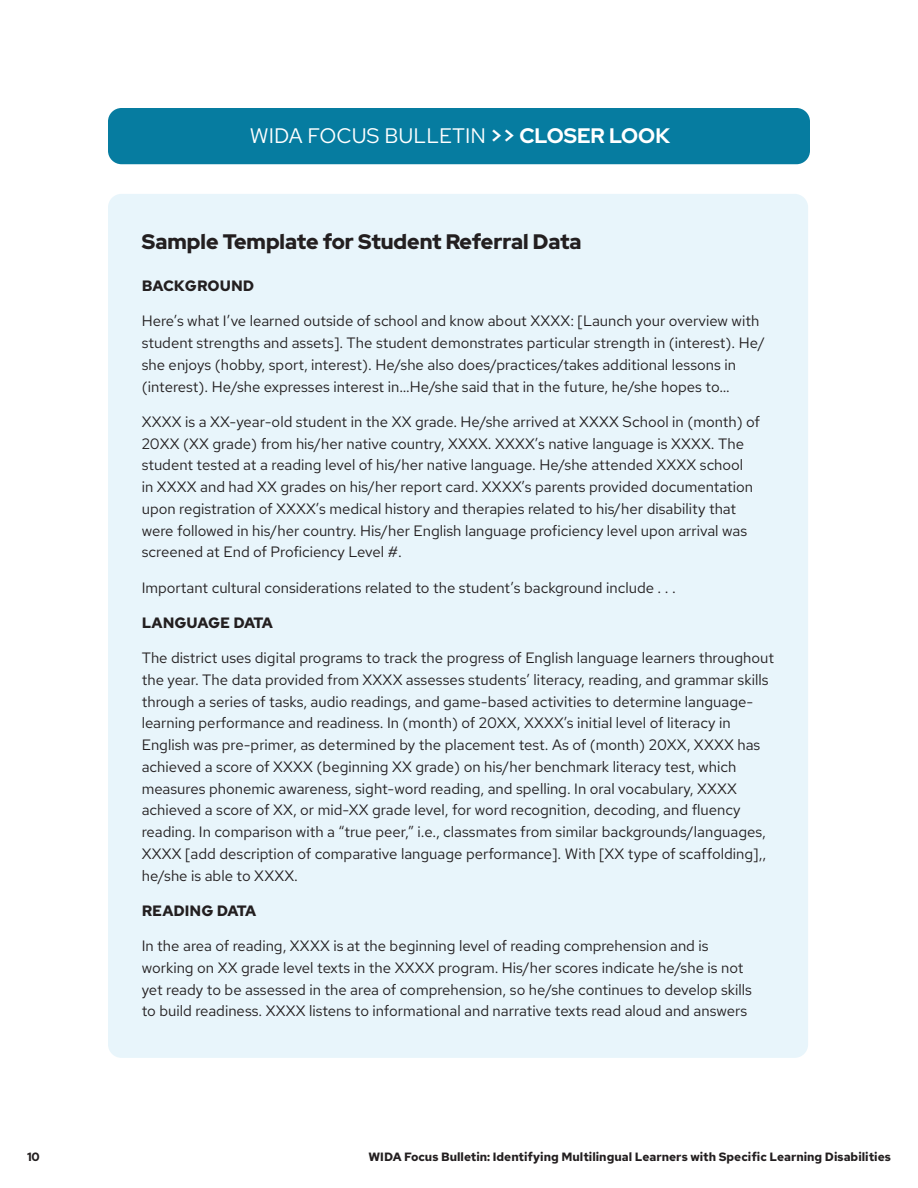
<style>
.page{position:relative;width:918px;height:1188px;background:#fff}
.page>*{position:absolute;margin:0;border:0;box-sizing:border-box;transform-origin:0 0}
.t1{font:900 21px "Red Hat Display";color:#231f20}
.t2{font:21px "Red Hat Text";color:#fff}
.Body_text{font:15px/21.8px "Red Hat Text";color:#231f20}
.Body_text-2{font:700 15px "Red Hat Text";color:#231f20}
.t3{font:700 12px "Red Hat Text";color:#231f20}
.s1{font-family:"Red Hat Display";font-weight:700}
</style>
<div class="page">
<div style="left:108px;top:108px;width:702px;height:56px;background:#067ca0;border-radius:14px"></div>
<div style="left:108px;top:194px;width:700px;height:864px;background:#e8f5fb;border-radius:14px"></div>
<h1 class="t2" style="left:250px;top:122px;width:422px">WIDA FOCUS BULLETIN <span class="s1">&gt;&gt; CLOSER LOOK</span></h1>
<h3 class="t1" style="left:142px;top:228px;width:441px">Sample Template for Student Referral Data</h3>
<p class="Body_text-2" style="left:142px;top:276px;width:114px">BACKGROUND</p>
<p class="Body_text" style="left:142px;top:310px;width:625px">Here’s what I’ve learned outside of school and know about XXXX: [Launch your overview with student strengths and assets]. The student demonstrates particular strength in (interest). He/ she enjoys (hobby, sport, interest). He/she also does/practices/takes additional lessons in (interest). He/she expresses interest in…He/she said that in the future, he/she hopes to…</p>
<p class="Body_text" style="left:142px;top:410px;width:620px">XXXX is a XX-year-old student in the XX grade. He/she arrived at XXXX School in (month) of 20XX (XX grade) from his/her native country, XXXX. XXXX’s native language is XXXX. The student tested at a reading level of his/her native language. He/she attended XXXX school<br>in XXXX and had XX grades on his/her report card. XXXX’s parents provided documentation upon registration of XXXX’s medical history and therapies related to his/her disability that were followed in his/her country. His/her English language proficiency level upon arrival was screened at End of Proficiency Level #.</p>
<p class="Body_text" style="left:142px;top:576px;width:536px">Important cultural considerations related to the student’s background include . . .</p>
<p class="Body_text-2" style="left:142px;top:613px;width:133px">LANGUAGE DATA</p>
<p class="Body_text" style="left:142px;top:647px;width:634px">The district uses digital programs to track the progress of English language learners throughout the year. The data provided from XXXX assesses students’ literacy, reading, and grammar skills through a series of tasks, audio readings, and game-based activities to determine language&shy;learning performance and readiness. In (month) of 20XX, XXXX’s initial level of literacy in English was pre-primer, as determined by the placement test. As of (month) 20XX, XXXX has achieved a score of XXXX (beginning XX grade) on his/her benchmark literacy test, which measures phonemic awareness, sight-word reading, and spelling. In oral vocabulary, XXXX achieved a score of XX, or mid-XX grade level, for word recognition, decoding, and fluency reading. In comparison with a “true peer,” i.e., classmates from similar backgrounds/languages, XXXX [add description of comparative language performance]. With [XX type of scaffolding],, he/she is able to XXXX.</p>
<p class="Body_text-2" style="left:142px;top:901px;width:116px">READING DATA</p>
<p class="Body_text" style="left:142px;top:935px;width:612px">In the area of reading, XXXX is at the beginning level of reading comprehension and is working on XX grade level texts in the XXXX program. His/her scores indicate he/she is not yet ready to be assessed in the area of comprehension, so he/she continues to develop skills to build readiness. XXXX listens to informational and narrative texts read aloud and answers</p>
<p class="t3" style="left:27px;top:1149px;width:14px">10</p>
<p class="t3" style="left:369px;top:1149px;width:524px">WIDA Focus Bulletin: Identifying Multilingual Learners with Specific Learning Disabilities</p>
</div>
